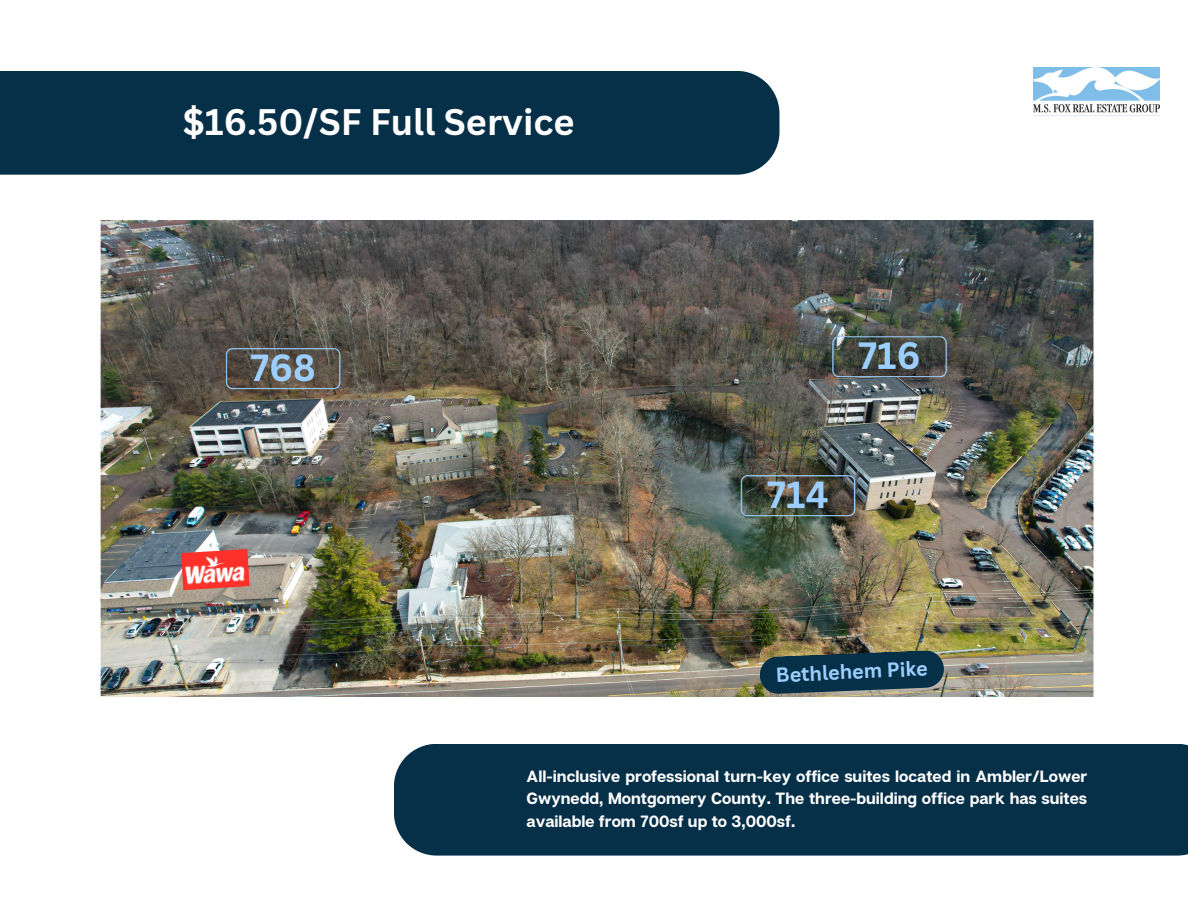
<style>
.page{position:relative;width:1188px;height:918px;background:#fff}
.page>*{position:absolute;margin:0;border:0;box-sizing:border-box;transform-origin:0 0}
.t1{font:700 36px "Canva Sans";color:#fff}
.t2{font:700 19.8px "Canva Sans";color:#9ccfff}
.t3{font:700 16.35px/22.5px "Articulat CF";color:#fff;text-align:justify}
</style>
<div class="page">
<img style="left:100px;top:221px;width:994px;height:476px">
<svg style="left:760px;top:650px;width:184px;height:44px;background:#23424f"></svg>
<div style="left:0;top:71px;width:779px;height:103px;background:#062f48"></div>
<div style="left:394px;top:744px;width:794px;height:112px;background:#062f48"></div>
<img style="left:1033px;top:68px;width:126px;height:45px">
<img style="left:181px;top:549px;width:69px;height:41px">
<h1 class="t1" style="left:183px;top:97px;width:393px">$16.50/SF Full Service</h1>
<p class="t2" style="left:775px;top:662px;width:154px;rotate:-3deg">Bethlehem Pike</p>
<p class="t3" style="left:527px;top:764px;width:562px">All-inclusive professional turn-key office suites located in Ambler/Lower Gwynedd, Montgomery County. The three-building office park has suites available from 700sf up to 3,000sf.</p>
</div>
